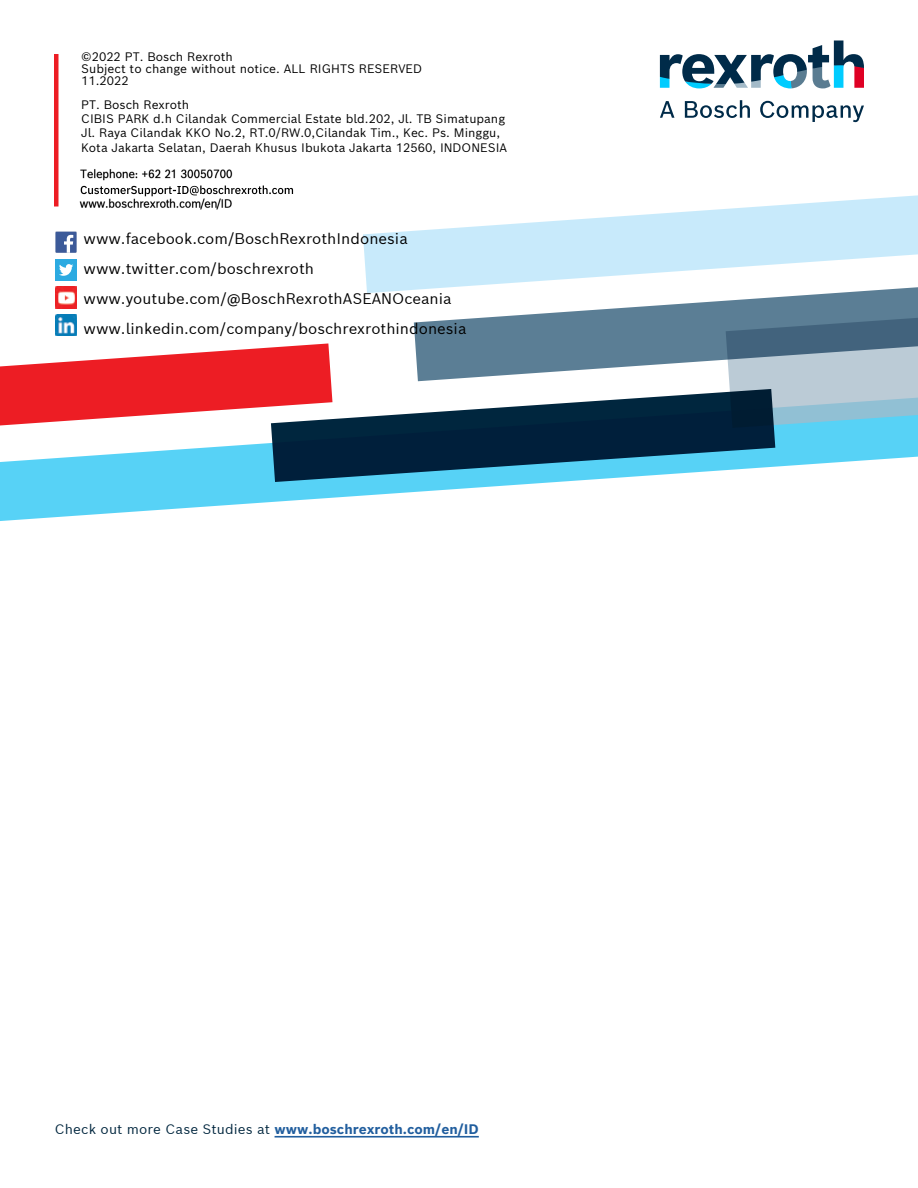
<style>
.page{position:relative;width:918px;height:1188px;background:#fff}
.page>*{position:absolute;margin:0;border:0;box-sizing:border-box;transform-origin:0 0}
.t1{font:15px/30px "Bosch Sans";color:#000}
.t2{font:700 13.5px "Bosch Sans";color:#215e9e}
.t3{font:12px/14.4px "Bosch Sans";color:#000}
.s1{font-weight:400;color:#00263e}
</style>
<div class="page">
<svg style="left:660px;top:101px;width:14px;height:17px"></svg>
<svg style="left:685px;top:100px;width:65px;height:18px"></svg>
<svg style="left:760px;top:101px;width:104px;height:21px"></svg>
<svg style="left:660px;top:41px;width:204px;height:47px"></svg>
<hr style="left:54px;top:54px;width:4px;height:153px;background:#ed1d24">
<img style="left:55px;top:287px;width:22px;height:21px">
<img style="left:55px;top:314px;width:22px;height:22px">
<svg style="left:55px;top:231px;width:22px;height:1px"></svg>
<div style="left:55px;top:232px;width:22px;height:21px;background:#3c5a99"></div>
<svg style="left:64px;top:235px;width:9px;height:18px"></svg>
<div style="left:55px;top:259px;width:22px;height:22px;background:#2caae1"></div>
<svg style="left:59px;top:264px;width:14px;height:12px"></svg>
<svg style="left:0;top:343px;width:331px;height:38px"></svg>
<svg style="left:0;top:381px;width:918px;height:140px"></svg>
<svg style="left:726px;top:381px;width:192px;height:47px;background:#9cc8da"></svg>
<svg style="left:271px;top:389px;width:504px;height:93px;fill:#00263e"></svg>
<svg style="left:414px;top:293px;width:504px;height:88px;fill:#5b7e95"></svg>
<svg style="left:363px;top:195px;width:555px;height:98px;fill:#c8eafb"></svg>
<hr style="left:275px;top:1136px;width:204px;height:2px;background:#215e9e">
<img style="left:79px;top:169px;width:215px;height:41px">
<p class="t3" style="left:81px;top:49px;width:342px;line-height:12px">©2022 PT. Bosch Rexroth<br>Subject to change without notice. ALL RIGHTS RESERVED<br>11.2022</p>
<p class="t3" style="left:81px;top:96px;width:427px">PT. Bosch Rexroth<br>CIBIS PARK d.h Cilandak Commercial Estate bld.202, Jl. TB Simatupang Jl. Raya Cilandak KKO No.2, RT.0/RW.0,Cilandak Tim., Kec. Ps. Minggu, Kota Jakarta Selatan, Daerah Khusus Ibukota Jakarta 12560, INDONESIA</p>
<p class="t1" style="left:84px;top:223px;width:384px">www.facebook.com/BoschRexrothIndonesia www.twitter.com/boschrexroth www.youtube.com/@BoschRexrothASEANOceania www.linkedin.com/company/boschrexrothindonesia</p>
<p class="t2" style="left:55px;top:1118px;width:426px"><span class="s1">Check out more Case Studies at</span> www.boschrexroth.com/en/ID</p>
</div>
